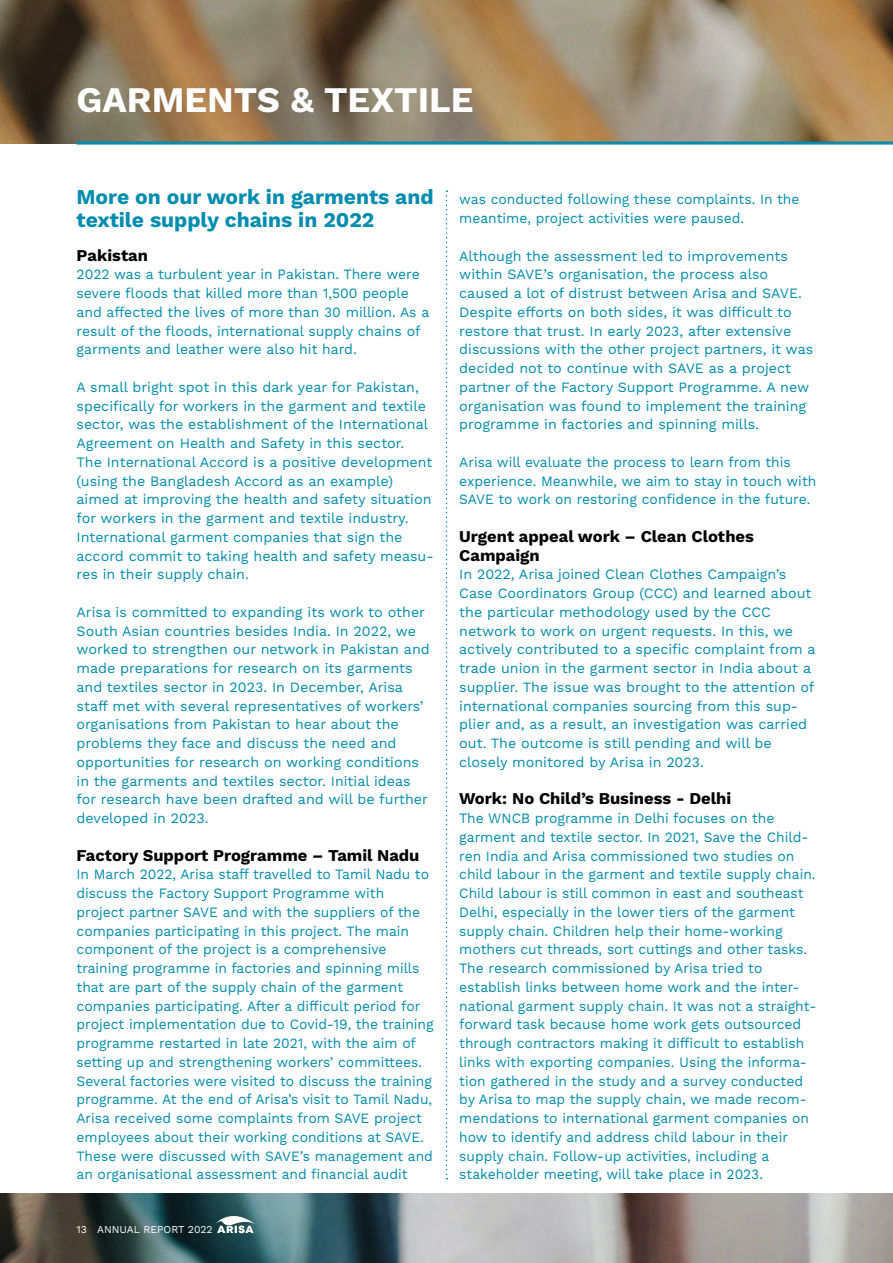
<style>
.page{position:relative;width:893px;height:1263px;background:#fff}
.page>*{position:absolute;margin:0;border:0;box-sizing:border-box;transform-origin:0 0}
.t1{font:700 36px "Work Sans";color:#fff}
.t2{font:700 21px/22.5px "Work Sans";color:#008caf}
.t3{font:700 16.5px/18.8px "Work Sans";color:#000}
.t4{font:14.25px/18.8px "Work Sans";color:#008caf}
.t5{font:10.5px "Work Sans";color:#fff}
</style>
<div class="page">
<img style="left:0;top:1193px;width:893px;height:70px">
<img style="left:0;top:0;width:893px;height:144px">
<svg style="left:446px;top:190px;width:1px;height:989px"></svg>
<hr style="left:77px;top:142px;width:816px;height:3px;background:#008caf">
<svg style="left:216px;top:1216px;width:38px;height:17px"></svg>
<h1 class="t1" style="left:77px;top:79px;width:399px">GARMENTS &amp; TEXTILE</h1>
<h2 class="t2" style="left:77px;top:187px;width:359px">More on our work in garments and textile supply chains in 2022</h2>
<p class="t3" style="left:77px;top:246px;width:73px">Pakistan</p>
<p class="t4" style="left:77px;top:266px;width:354px">2022 was a turbulent year in Pakistan. There were severe floods that killed more than 1,500 people and affected the lives of more than 30 million. As a result of the floods, international supply chains of garments and leather were also hit hard.</p>
<p class="t4" style="left:77px;top:378px;width:359px">A small bright spot in this dark year for Pakistan, specifically for workers in the garment and textile sector, was the establishment of the International Agreement on Health and Safety in this sector.<br>The International Accord is a positive development (using the Bangladesh Accord as an example) aimed at improving the health and safety situation for workers in the garment and textile industry.<br>International garment companies that sign the accord commit to taking health and safety measu&shy;res in their supply chain.</p>
<p class="t4" style="left:77px;top:603px;width:355px">Arisa is committed to expanding its work to other South Asian countries besides India. In 2022, we worked to strengthen our network in Pakistan and made preparations for research on its garments and textiles sector in 2023. In December, Arisa staff met with several representatives of workers’ organisations from Pakistan to hear about the problems they face and discuss the need and opportunities for research on working conditions in the garments and textiles sector. Initial ideas for research have been drafted and will be further developed in 2023.</p>
<p class="t3" style="left:77px;top:846px;width:344px">Factory Support Programme – Tamil Nadu</p>
<p class="t4" style="left:77px;top:866px;width:359px">In March 2022, Arisa staff travelled to Tamil Nadu to discuss the Factory Support Programme with project partner SAVE and with the suppliers of the companies participating in this project. The main component of the project is a comprehensive training programme in factories and spinning mills that are part of the supply chain of the garment companies participating. After a difficult period for project implementation due to Covid-19, the training programme restarted in late 2021, with the aim of setting up and strengthening workers’ committees.<br>Several factories were visited to discuss the training programme. At the end of Arisa’s visit to Tamil Nadu, Arisa received some complaints from SAVE project employees about their working conditions at SAVE.<br>These were discussed with SAVE’s management and an organisational assessment and financial audit</p>
<p class="t5" style="left:77px;top:1223px;width:138px">13 ANNUAL REPORT 2022</p>
<p class="t4" style="left:459px;top:191px;width:342px">was conducted following these complaints. In the meantime, project activities were paused.</p>
<p class="t4" style="left:459px;top:247px;width:355px">Although the assessment led to improvements within SAVE’s organisation, the process also caused a lot of distrust between Arisa and SAVE.<br>Despite efforts on both sides, it was difficult to restore that trust. In early 2023, after extensive discussions with the other project partners, it was decided not to continue with SAVE as a project partner of the Factory Support Programme. A new organisation was found to implement the training programme in factories and spinning mills.</p>
<p class="t4" style="left:459px;top:453px;width:359px">Arisa will evaluate the process to learn from this experience. Meanwhile, we aim to stay in touch with<br>SAVE to work on restoring confidence in the future.</p>
<p class="t3" style="left:459px;top:528px;width:296px">Urgent appeal work – Clean Clothes<br>Campaign</p>
<p class="t4" style="left:459px;top:566px;width:358px">In 2022, Arisa joined Clean Clothes Campaign’s Case Coordinators Group (CCC) and learned about the particular methodology used by the CCC network to work on urgent requests. In this, we actively contributed to a specific complaint from a trade union in the garment sector in India about a supplier. The issue was brought to the attention of international companies sourcing from this sup&shy;plier and, as a result, an investigation was carried out. The outcome is still pending and will be closely monitored by Arisa in 2023.</p>
<p class="t3" style="left:459px;top:790px;width:274px">Work: No Child’s Business - Delhi</p>
<p class="t4" style="left:459px;top:809px;width:359px">The WNCB programme in Delhi focuses on the garment and textile sector. In 2021, Save the Child&shy;ren India and Arisa commissioned two studies on child labour in the garment and textile supply chain.<br>Child labour is still common in east and southeast Delhi, especially in the lower tiers of the garment supply chain. Children help their home-working mothers cut threads, sort cuttings and other tasks.<br>The research commissioned by Arisa tried to establish links between home work and the inter&shy;national garment supply chain. It was not a straight&shy;forward task because home work gets outsourced through contractors making it difficult to establish links with exporting companies. Using the informa&shy;tion gathered in the study and a survey conducted by Arisa to map the supply chain, we made recom&shy;mendations to international garment companies on how to identify and address child labour in their supply chain. Follow-up activities, including a stakeholder meeting, will take place in 2023.</p>
</div>
